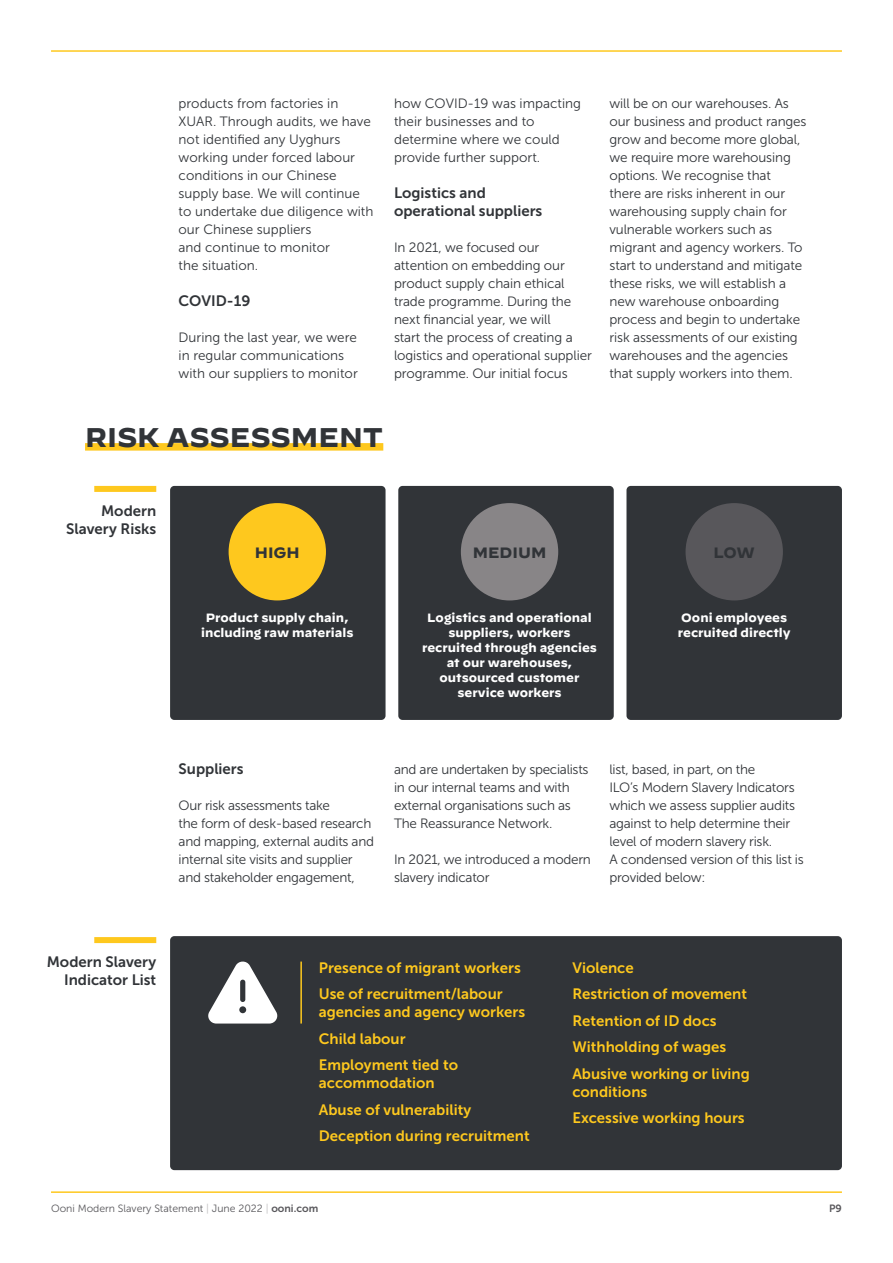
<style>
.page{position:relative;width:893px;height:1263px;background:#fff}
.page>*{position:absolute;margin:0;border:0;box-sizing:border-box;transform-origin:0 0}
.t1{font:700 27px "Decimal";color:#313438}
.t2{font:15px/26.5px "Museo Sans 700";color:#fec81e}
.t3{font:15px/18px "Museo Sans 700";color:#313438;text-align:right}
.t4{font:700 15px "Decimal";color:#313438}
.t5{font:13.5px/18px "Museo Sans 300";letter-spacing:-.01em;color:#313438}
.t6{font:700 12px/15px "Decimal";color:#fff;text-align:center}
.t7{font:10.5px "Museo Sans 300";color:#58575b}
.t8{font:10.5px "Museo Sans 700";color:#58575b}
.s1{color:#bfbdbf}
.s2{font-family:"Museo Sans 700"}
</style>
<div class="page">
<hr style="left:51px;top:50px;width:791px;height:2px;background:#fec81e">
<hr style="left:51px;top:1191px;width:791px;height:2px;background:#fec81e">
<div style="left:85px;top:443px;width:298px;height:8px;background:#fec81e"></div>
<div style="left:170px;top:486px;width:216px;height:234px;background:#313438;border-radius:4px"></div>
<div style="left:398px;top:486px;width:216px;height:234px;background:#313438;border-radius:4px"></div>
<div style="left:626px;top:486px;width:216px;height:234px;background:#313438;border-radius:4px"></div>
<div style="left:229px;top:503px;width:97px;height:97px;background:#fec81e;border-radius:50%"></div>
<div style="left:461px;top:503px;width:97px;height:97px;background:#888587;border-radius:50%"></div>
<div style="left:685px;top:503px;width:98px;height:97px;background:#58575b;border-radius:50%"></div>
<div style="left:94px;top:486px;width:62px;height:6px;background:#fec81e"></div>
<div style="left:170px;top:936px;width:672px;height:234px;background:#313438;border-radius:4px"></div>
<hr style="left:300px;top:961px;width:2px;height:62px;background:#fec81e">
<div style="left:94px;top:937px;width:62px;height:6px;background:#fec81e"></div>
<svg style="left:208px;top:961px;width:70px;height:62px"></svg>
<p class="t5" style="left:179px;top:94px;width:196px">products from factories in<br>XUAR. Through audits, we have not identified any Uyghurs working under forced labour conditions in our Chinese supply base. We will continue to undertake due diligence with our Chinese suppliers<br>and continue to monitor<br>the situation.</p>
<p class="t3" style="left:179px;top:292px;width:73px">COVID-19</p>
<p class="t5" style="left:179px;top:328px;width:181px">During the last year, we were in regular communications with our suppliers to monitor</p>
<p class="t5" style="left:394px;top:94px;width:188px">how COVID-19 was impacting their businesses and to determine where we could provide further support.</p>
<p class="t3" style="left:394px;top:184px;width:150px;text-align:left">Logistics and operational suppliers</p>
<p class="t5" style="left:394px;top:238px;width:199px">In 2021, we focused our attention on embedding our product supply chain ethical trade programme. During the next financial year, we will<br>start the process of creating a logistics and operational supplier programme. Our initial focus</p>
<p class="t5" style="left:609px;top:94px;width:199px">will be on our warehouses. As our business and product ranges grow and become more global, we require more warehousing options. We recognise that<br>there are risks inherent in our warehousing supply chain for vulnerable workers such as migrant and agency workers. To start to understand and mitigate these risks, we will establish a new warehouse onboarding process and begin to undertake risk assessments of our existing warehouses and the agencies that supply workers into them.</p>
<h1 class="t1" style="left:85px;top:422px;width:300px">RISK ASSESSMENT</h1>
<p class="t3" style="left:66px;top:502px;width:92px">Modern<br>Slavery Risks</p>
<p class="t4" style="left:255px;top:544px;width:47px">HIGH</p>
<p class="t6" style="left:201px;top:611px;width:154px">Product supply chain, including raw materials</p>
<p class="t4" style="left:473px;top:544px;width:75px">MEDIUM</p>
<p class="t6" style="left:422px;top:611px;width:176px">Logistics and operational suppliers, workers recruited through agencies at our warehouses, outsourced customer service workers</p>
<p class="t4" style="left:713px;top:544px;width:43px">LOW</p>
<p class="t6" style="left:678px;top:611px;width:114px;text-align:left">Ooni employees recruited directly</p>
<p class="t3" style="left:179px;top:760px;width:67px">Suppliers</p>
<p class="t5" style="left:179px;top:796px;width:197px">Our risk assessments take<br>the form of desk-based research and mapping, external audits and internal site visits and supplier and stakeholder engagement,</p>
<p class="t5" style="left:394px;top:760px;width:196px">and are undertaken by specialists in our internal teams and with external organisations such as<br>The Reassurance Network.</p>
<p class="t5" style="left:394px;top:850px;width:198px">In 2021, we introduced a modern slavery indicator</p>
<p class="t5" style="left:609px;top:760px;width:196px">list, based, in part, on the<br>ILO’s Modern Slavery Indicators which we assess supplier audits against to help determine their level of modern slavery risk.<br>A condensed version of this list is provided below:</p>
<p class="t3" style="left:47px;top:953px;width:111px">Modern Slavery<br>Indicator List</p>
<p class="t2" style="left:319px;top:954px;width:203px">Presence of migrant workers<br>Use of recruitment/labour</p>
<p class="t2" style="left:319px;top:999px;width:208px">agencies and agency workers<br>Child labour<br>Employment tied to</p>
<p class="t2" style="left:319px;top:1070px;width:212px">accommodation<br>Abuse of vulnerability<br>Deception during recruitment</p>
<p class="t2" style="left:572px;top:954px;width:179px">Violence<br>Restriction of movement<br>Retention of ID docs<br>Withholding of wages<br>Abusive working or living</p>
<p class="t2" style="left:572px;top:1078px;width:174px">conditions<br>Excessive working hours</p>
<p class="t7" style="left:51px;top:1203px;width:269px">Ooni Modern Slavery Statement <span class="s1">|</span> June 2022 <span class="s1">|</span> <span class="s2">ooni.com</span></p>
<p class="t8" style="left:829px;top:1203px;width:14px">P9</p>
</div>
